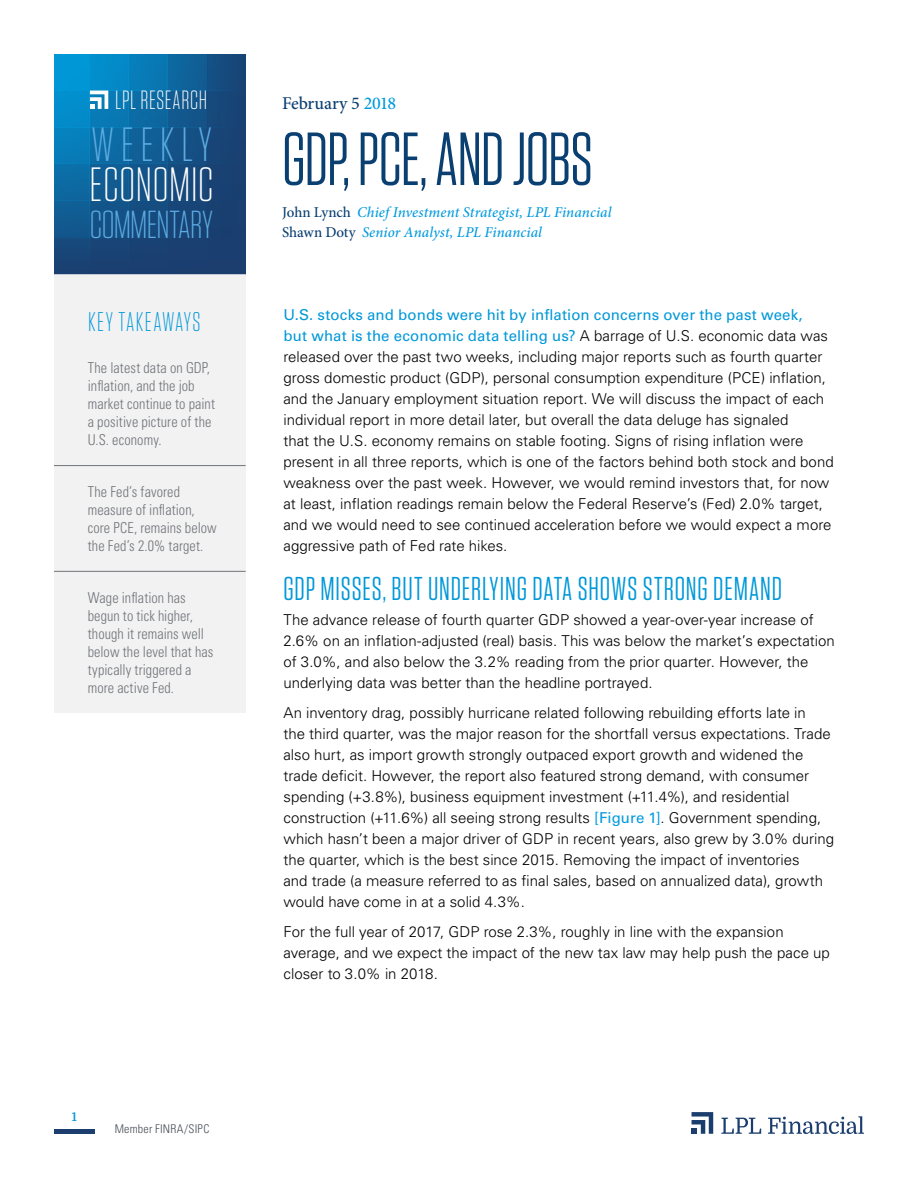
<style>
.page{position:relative;width:918px;height:1188px;background:#fff}
.page>*{position:absolute;margin:0;border:0;box-sizing:border-box;transform-origin:0 0}
.t1{font:75px "Tungsten Narrow";letter-spacing:-.015em;color:#0a3f72}
.t2{font:300 48px "Tungsten Narrow";letter-spacing:.015em;color:#fff;scale:1.04 1}
.t3{font:300 48px "Tungsten Narrow";letter-spacing:.135em;color:#5cabe2;scale:1.04 1}
.t4{font:300 39px "Tungsten Narrow";letter-spacing:-.015em;color:#5cabe2;scale:1.04 1}
.t5{font:33px "Tungsten Narrow";letter-spacing:.025em;color:#0098d8}
.t6{font:300 27px "Tungsten Narrow";letter-spacing:.055em;color:#0098d8}
.t7{font:300 26.25px "Tungsten Narrow";letter-spacing:.025em;color:#fff}
.t8{font:500 18px "Minion Pro";letter-spacing:-.01em;color:#0a3f72}
.t9{font:300 15px/21px "Univers LT Std";color:#000}
.t10{font:300 condensed 15px/18px "Univers LT Std";letter-spacing:.005em;color:#4b4f54;scale:.95 1}
.t11{font:italic 500 15px/19.5px "Minion Pro";letter-spacing:.005em;color:#009ade}
.t12{font:300 condensed 12px "Univers LT Std";letter-spacing:.015em;color:#484f55}
.t13{font:700 12px "Domine";color:#0098d8}
.s1{color:#009ade}
.s2{font-style:normal;color:#0a3f72}
.s3{font-weight:400;color:#0098d8}
.s4{font-weight:400;color:#009ade}
</style>
<div class="page">
<hr style="left:54px;top:1130px;width:40px;height:4px;background:#1b3e6f">
<svg style="left:90px;top:54px;width:39px;height:220px;background:#0d6ca5"></svg>
<div style="left:209px;top:54px;width:37px;height:220px;background:#184476"></div>
<svg style="left:168px;top:54px;width:38px;height:220px;background:#135387"></svg>
<svg style="left:129px;top:54px;width:39px;height:220px;background:#0f6198"></svg>
<svg style="left:54px;top:54px;width:36px;height:220px;background:#0878b3"></svg>
<div style="left:54px;top:164px;width:192px;height:36px;background:linear-gradient(to right,#0c6ca5,#1b3b6c)"></div>
<div style="left:54px;top:200px;width:192px;height:38px;background:linear-gradient(to right,#105c92,#1a3b6c)"></div>
<div style="left:54px;top:127px;width:192px;height:37px;background:linear-gradient(to right,#0582be,#1b3c6d)"></div>
<svg style="left:90px;top:91px;width:18px;height:18px"></svg>
<svg style="left:692px;top:1112px;width:21px;height:22px"></svg>
<svg style="left:721px;top:1118px;width:40px;height:16px"></svg>
<svg style="left:768px;top:1116px;width:96px;height:18px"></svg>
<div style="left:54px;top:275px;width:192px;height:438px;background:#efeff0"></div>
<hr style="left:54px;top:465px;width:192px;height:1px;background:#4b4f54">
<hr style="left:54px;top:571px;width:192px;height:1px;background:#4b4f54">
<h3 class="t7" style="left:115px;top:87px;width:93px">LPL RESEARCH</h3>
<h2 class="t3" style="left:91px;top:121px;width:117px">WEEKLY</h2>
<h2 class="t2" style="left:90px;top:161px;width:121px">ECONOMIC</h2>
<h3 class="t4" style="left:90px;top:205px;width:120px">COMMENTARY</h3>
<h3 class="t6" style="left:88px;top:308px;width:114px">KEY TAKEAWAYS</h3>
<p class="t10" style="left:88px;top:359px;width:135px">The latest data on GDP, inflation, and the job market continue to paint a positive picture of the<br>U.S. economy.</p>
<p class="t10" style="left:88px;top:483px;width:137px">The Fed’s favored measure of inflation, core PCE, remains below the Fed’s 2.0% target.</p>
<p class="t10" style="left:88px;top:588px;width:134px">Wage inflation has begun to tick higher, though it remains well below the level that has typically triggered a more active Fed.</p>
<p class="t13" style="left:72px;top:1110px;width:6px">1</p>
<p class="t12" style="left:115px;top:1122px;width:96px">Member FINRA/SIPC</p>
<p class="t8" style="left:282px;top:91px;width:115px">February 5 <span class="s1">2018</span></p>
<h1 class="t1" style="left:282px;top:122px;width:312px">GDP, PCE, AND JOBS</h1>
<p class="t11" style="left:282px;top:203px;width:331px"><span class="s2">John Lynch</span> Chief Investment Strategist, LPL Financial<br><span class="s2">Shawn Doty</span> Senior Analyst, LPL Financial</p>
<p class="t9" style="left:284px;top:304px;width:552px"><span class="s3">U.S. stocks and bonds were hit by inflation concerns over the past week,<br>but what is the economic data telling us?</span> A barrage of U.S. economic data was released over the past two weeks, including major reports such as fourth quarter gross domestic product (GDP), personal consumption expenditure (PCE) inflation, and the January employment situation report. We will discuss the impact of each individual report in more detail later, but overall the data deluge has signaled<br>that the U.S. economy remains on stable footing. Signs of rising inflation were present in all three reports, which is one of the factors behind both stock and bond weakness over the past week. However, we would remind investors that, for now at least, inflation readings remain below the Federal Reserve’s (Fed) 2.0% target, and we would need to see continued acceleration before we would expect a more aggressive path of Fed rate hikes.</p>
<h3 class="t5" style="left:284px;top:572px;width:500px">GDP MISSES, BUT UNDERLYING DATA SHOWS STRONG DEMAND</h3>
<p class="t9" style="left:284px;top:609px;width:553px">The advance release of fourth quarter GDP showed a year-over-year increase of 2.6% on an inflation-adjusted (real) basis. This was below the market’s expectation of 3.0%, and also below the 3.2% reading from the prior quarter. However, the underlying data was better than the headline portrayed.</p>
<p class="t9" style="left:284px;top:702px;width:552px">An inventory drag, possibly hurricane related following rebuilding efforts late in<br>the third quarter, was the major reason for the shortfall versus expectations. Trade also hurt, as import growth strongly outpaced export growth and widened the trade deficit. However, the report also featured strong demand, with consumer spending (+3.8%), business equipment investment (+11.4%), and residential construction (+11.6%) all seeing strong results <span class="s4">[Figure 1]</span>. Government spending, which hasn’t been a major driver of GDP in recent years, also grew by 3.0% during the quarter, which is the best since 2015. Removing the impact of inventories<br>and trade (a measure referred to as final sales, based on annualized data), growth would have come in at a solid 4.3%.</p>
<p class="t9" style="left:284px;top:921px;width:548px">For the full year of 2017, GDP rose 2.3%, roughly in line with the expansion average, and we expect the impact of the new tax law may help push the pace up closer to 3.0% in 2018.</p>
</div>
